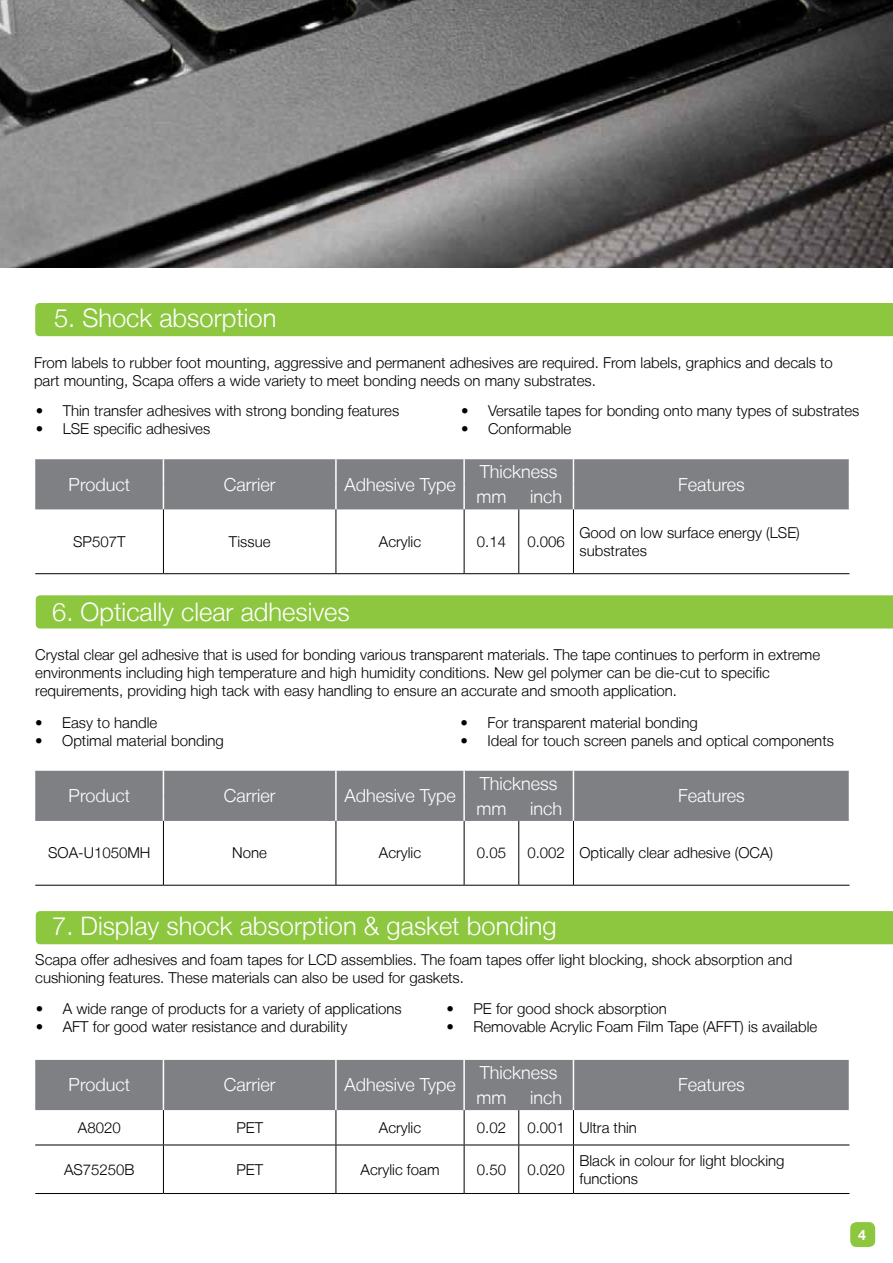
<style>
.page{position:relative;width:893px;height:1263px;background:#fff}
.page>*{position:absolute;margin:0;border:0;box-sizing:border-box;transform-origin:0 0}
.t1{font:300 25.5px "Helvetica Neue LT";color:#fff}
.t2{font:300 18px "Helvetica Neue LT";color:#fff}
.t3{font:300 15px/18px "Helvetica Neue LT";color:#000}
.t4{font:700 14.25px "Helvetica Neue LT";color:#fff}
</style>
<div class="page">
<img style="left:0;top:0;width:893px;height:268px">
<div style="left:36px;top:595px;width:857px;height:33px;background:#8dc63f"></div>
<div style="left:35px;top:303px;width:858px;height:33px;background:#8dc63f"></div>
<div style="left:35px;top:459px;width:815px;height:50px;background:#7e8083"></div>
<hr style="left:163px;top:509px;width:1px;height:64px;background:#000">
<hr style="left:336px;top:509px;width:1px;height:64px;background:#000">
<hr style="left:464px;top:509px;width:1px;height:64px;background:#000">
<hr style="left:518px;top:509px;width:1px;height:64px;background:#000">
<hr style="left:573px;top:509px;width:1px;height:64px;background:#000">
<hr style="left:35px;top:573px;width:128px;height:1px;background:#000">
<hr style="left:163px;top:573px;width:173px;height:1px;background:#000">
<hr style="left:336px;top:573px;width:128px;height:1px;background:#000">
<hr style="left:464px;top:573px;width:55px;height:1px;background:#000">
<hr style="left:519px;top:573px;width:54px;height:1px;background:#000">
<hr style="left:573px;top:573px;width:276px;height:1px;background:#000">
<div style="left:35px;top:771px;width:814px;height:50px;background:#7e8083"></div>
<hr style="left:163px;top:821px;width:1px;height:64px;background:#000">
<hr style="left:336px;top:821px;width:1px;height:64px;background:#000">
<hr style="left:464px;top:821px;width:1px;height:64px;background:#000">
<hr style="left:518px;top:821px;width:1px;height:64px;background:#000">
<hr style="left:573px;top:821px;width:1px;height:64px;background:#000">
<hr style="left:35px;top:885px;width:128px;height:1px;background:#000">
<hr style="left:163px;top:885px;width:173px;height:1px;background:#000">
<hr style="left:336px;top:885px;width:128px;height:1px;background:#000">
<hr style="left:464px;top:885px;width:55px;height:1px;background:#000">
<hr style="left:519px;top:885px;width:54px;height:1px;background:#000">
<hr style="left:573px;top:885px;width:276px;height:1px;background:#000">
<div style="left:36px;top:911px;width:857px;height:33px;background:#8dc63f"></div>
<div style="left:35px;top:1060px;width:814px;height:50px;background:#7e8083"></div>
<hr style="left:163px;top:1110px;width:1px;height:34px;background:#000">
<hr style="left:336px;top:1110px;width:1px;height:34px;background:#000">
<hr style="left:464px;top:1110px;width:1px;height:34px;background:#000">
<hr style="left:518px;top:1110px;width:1px;height:34px;background:#000">
<hr style="left:573px;top:1110px;width:1px;height:34px;background:#000">
<hr style="left:35px;top:1144px;width:128px;height:1px;background:#000">
<hr style="left:163px;top:1144px;width:173px;height:1px;background:#000">
<hr style="left:163px;top:1145px;width:1px;height:48px;background:#000">
<hr style="left:336px;top:1144px;width:128px;height:1px;background:#000">
<hr style="left:336px;top:1145px;width:1px;height:48px;background:#000">
<hr style="left:464px;top:1144px;width:55px;height:1px;background:#000">
<hr style="left:464px;top:1145px;width:1px;height:48px;background:#000">
<hr style="left:519px;top:1144px;width:54px;height:1px;background:#000">
<hr style="left:518px;top:1145px;width:1px;height:48px;background:#000">
<hr style="left:573px;top:1144px;width:276px;height:1px;background:#000">
<hr style="left:573px;top:1145px;width:1px;height:48px;background:#000">
<hr style="left:35px;top:1193px;width:128px;height:1px;background:#000">
<hr style="left:163px;top:1193px;width:173px;height:1px;background:#000">
<hr style="left:336px;top:1193px;width:128px;height:1px;background:#000">
<hr style="left:464px;top:1193px;width:55px;height:1px;background:#000">
<hr style="left:519px;top:1193px;width:54px;height:1px;background:#000">
<hr style="left:573px;top:1193px;width:276px;height:1px;background:#000">
<div style="left:850px;top:1222px;width:25px;height:25px;background:#8dc63f;border-radius:6px"></div>
<h1 class="t1" style="left:54px;top:303px;width:224px">5. Shock absorption</h1>
<p class="t3" style="left:34px;top:353px;width:800px">From labels to rubber foot mounting, aggressive and permanent adhesives are required. From labels, graphics and decals to part mounting, Scapa offers a wide variety to meet bonding needs on many substrates.</p>
<p class="t3" style="left:36px;top:401px;width:365px">• Thin transfer adhesives with strong bonding features</p>
<p class="t3" style="left:36px;top:419px;width:176px">• LSE specific adhesives</p>
<p class="t3" style="left:461px;top:401px;width:400px">• Versatile tapes for bonding onto many types of substrates</p>
<p class="t3" style="left:461px;top:419px;width:112px">• Conformable</p>
<p class="t2" style="left:69px;top:473px;width:63px">Product</p>
<p class="t2" style="left:224px;top:473px;width:53px">Carrier</p>
<p class="t2" style="left:344px;top:473px;width:113px">Adhesive Type</p>
<p class="t2" style="left:480px;top:461px;width:79px">Thickness</p>
<p class="t2" style="left:476px;top:486px;width:31px">mm</p>
<p class="t2" style="left:530px;top:486px;width:34px">inch</p>
<p class="t2" style="left:678px;top:473px;width:68px">Features</p>
<p class="t3" style="left:73px;top:532px;width:54px">SP507T</p>
<p class="t3" style="left:229px;top:532px;width:43px">Tissue</p>
<p class="t3" style="left:379px;top:532px;width:44px">Acrylic</p>
<p class="t3" style="left:477px;top:532px;width:31px">0.14</p>
<p class="t3" style="left:527px;top:532px;width:39px">0.006</p>
<p class="t3" style="left:579px;top:523px;width:222px">Good on low surface energy (LSE) substrates</p>
<h1 class="t1" style="left:52px;top:597px;width:299px">6. Optically clear adhesives</h1>
<p class="t3" style="left:35px;top:645px;width:786px">Crystal clear gel adhesive that is used for bonding various transparent materials. The tape continues to perform in extreme environments including high temperature and high humidity conditions. New gel polymer can be die-cut to specific requirements, providing high tack with easy handling to ensure an accurate and smooth application.</p>
<p class="t3" style="left:35px;top:713px;width:124px">• Easy to handle</p>
<p class="t3" style="left:35px;top:731px;width:190px">• Optimal material bonding</p>
<p class="t3" style="left:460px;top:713px;width:239px">• For transparent material bonding</p>
<p class="t3" style="left:460px;top:731px;width:375px">• Ideal for touch screen panels and optical components</p>
<p class="t2" style="left:69px;top:785px;width:63px">Product</p>
<p class="t2" style="left:224px;top:785px;width:53px">Carrier</p>
<p class="t2" style="left:344px;top:785px;width:113px">Adhesive Type</p>
<p class="t2" style="left:480px;top:772px;width:79px">Thickness</p>
<p class="t2" style="left:476px;top:797px;width:31px">mm</p>
<p class="t2" style="left:530px;top:797px;width:34px">inch</p>
<p class="t2" style="left:678px;top:785px;width:68px">Features</p>
<p class="t3" style="left:48px;top:844px;width:104px">SOA-U1050MH</p>
<p class="t3" style="left:232px;top:844px;width:36px">None</p>
<p class="t3" style="left:379px;top:844px;width:44px">Acrylic</p>
<p class="t3" style="left:477px;top:844px;width:31px">0.05</p>
<p class="t3" style="left:527px;top:844px;width:247px">0.002 Optically clear adhesive (OCA)</p>
<h1 class="t1" style="left:52px;top:911px;width:506px">7. Display shock absorption &amp; gasket bonding</h1>
<p class="t3" style="left:35px;top:950px;width:759px">Scapa offer adhesives and foam tapes for LCD assemblies. The foam tapes offer light blocking, shock absorption and cushioning features. These materials can also be used for gaskets.</p>
<p class="t3" style="left:36px;top:999px;width:367px">• A wide range of products for a variety of applications</p>
<p class="t3" style="left:36px;top:1017px;width:313px">• AFT for good water resistance and durability</p>
<p class="t3" style="left:446px;top:999px;width:222px">• PE for good shock absorption</p>
<p class="t3" style="left:446px;top:1017px;width:372px">• Removable Acrylic Foam Film Tape (AFFT) is available</p>
<p class="t2" style="left:69px;top:1074px;width:63px">Product</p>
<p class="t2" style="left:224px;top:1074px;width:53px">Carrier</p>
<p class="t2" style="left:344px;top:1074px;width:113px">Adhesive Type</p>
<p class="t2" style="left:480px;top:1061px;width:79px">Thickness</p>
<p class="t2" style="left:476px;top:1086px;width:31px">mm</p>
<p class="t2" style="left:530px;top:1086px;width:34px">inch</p>
<p class="t2" style="left:678px;top:1074px;width:68px">Features</p>
<p class="t3" style="left:78px;top:1118px;width:44px">A8020</p>
<p class="t3" style="left:236px;top:1118px;width:28px">PET</p>
<p class="t3" style="left:379px;top:1118px;width:44px">Acrylic</p>
<p class="t3" style="left:477px;top:1118px;width:31px">0.02</p>
<p class="t3" style="left:527px;top:1118px;width:111px">0.001 Ultra thin</p>
<p class="t3" style="left:64px;top:1160px;width:72px">AS75250B</p>
<p class="t3" style="left:236px;top:1160px;width:28px">PET</p>
<p class="t3" style="left:361px;top:1160px;width:80px">Acrylic foam</p>
<p class="t3" style="left:477px;top:1160px;width:31px">0.50</p>
<p class="t3" style="left:527px;top:1160px;width:39px">0.020</p>
<p class="t3" style="left:579px;top:1151px;width:207px">Black in colour for light blocking functions</p>
<p class="t4" style="left:858px;top:1226px;width:9px">4</p>
</div>
